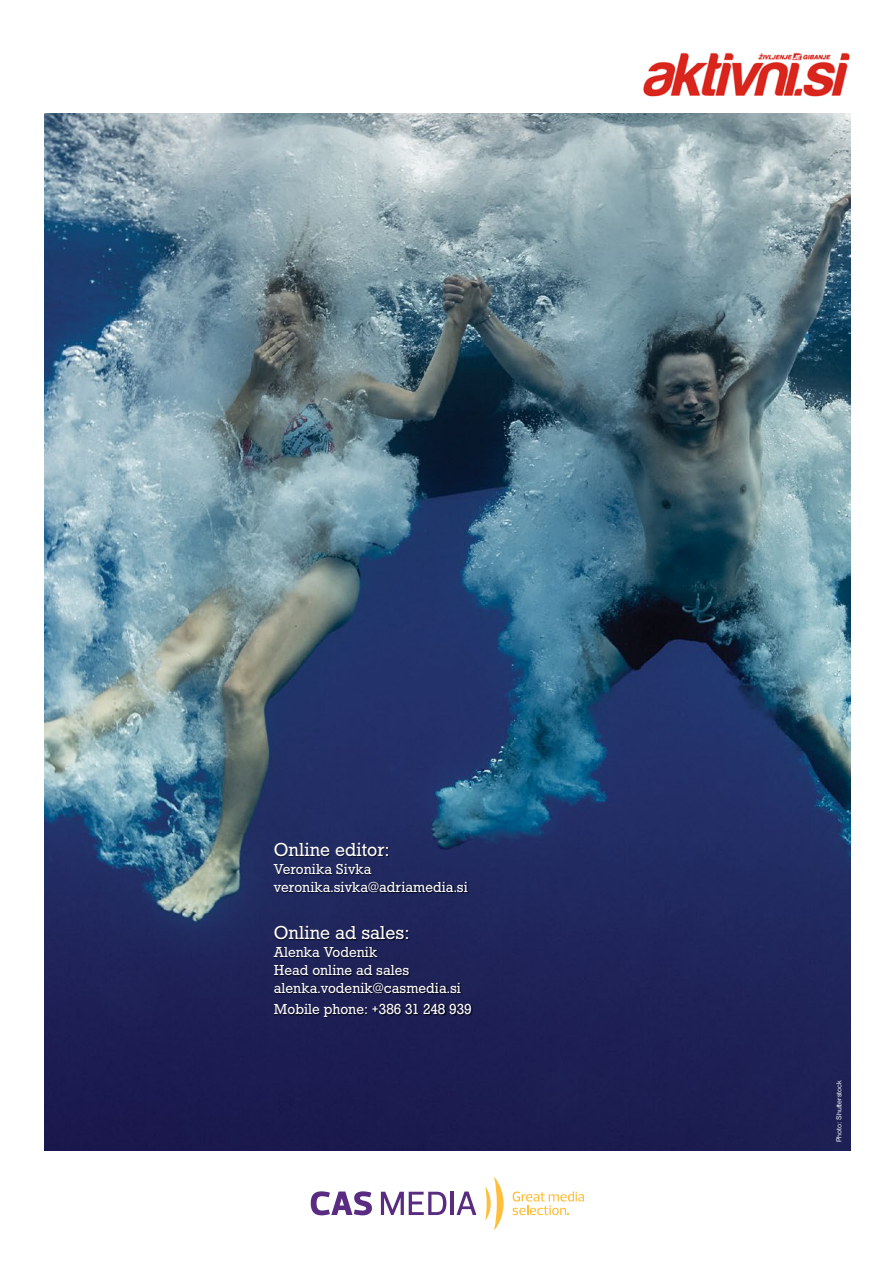
<style>
.page{position:relative;width:893px;height:1263px;background:#fff}
.page>*{position:absolute;margin:0;border:0;box-sizing:border-box;transform-origin:0 0}
.t1{font:19.5px "Roctus TCE";color:#fff}
.t2{font:15px "Roctus TCE";color:#fff}
.t3{font:7.5px "Nimbus San DCE";color:#fff}
</style>
<div class="page">
<img style="left:44px;top:113px;width:806px;height:1037px">
<img style="left:643px;top:52px;width:207px;height:45px">
<div style="left:274px;top:843px;width:199px;height:175px;background:#000;opacity:.75"></div>
<svg style="left:311px;top:1191px;width:61px;height:24px"></svg>
<svg style="left:381px;top:1192px;width:65px;height:23px"></svg>
<hr style="left:450px;top:1192px;width:3px;height:23px;background:#592c82">
<svg style="left:456px;top:1191px;width:20px;height:24px"></svg>
<svg style="left:485px;top:1177px;width:19px;height:53px"></svg>
<svg style="left:512px;top:1191px;width:72px;height:24px"></svg>
<p class="t1" style="left:274px;top:839px;width:117px">Online editor:</p>
<p class="t2" style="left:274px;top:861px;width:99px">Veronika Sivka</p>
<p class="t2" style="left:274px;top:879px;width:195px">veronika.sivka@adriamedia.si</p>
<p class="t1" style="left:274px;top:921px;width:137px">Online ad sales:</p>
<p class="t2" style="left:274px;top:943px;width:105px">Alenka Vodenik</p>
<p class="t2" style="left:274px;top:961px;width:137px">Head online ad sales</p>
<p class="t2" style="left:274px;top:979px;width:189px">alenka.vodenik@casmedia.si</p>
<p class="t2" style="left:274px;top:1000px;width:199px">Mobile phone: +386 31 248 939</p>
<p class="t3" style="left:835px;top:1142px;width:63px;rotate:-90deg">Photo: Shutterstock</p>
</div>
